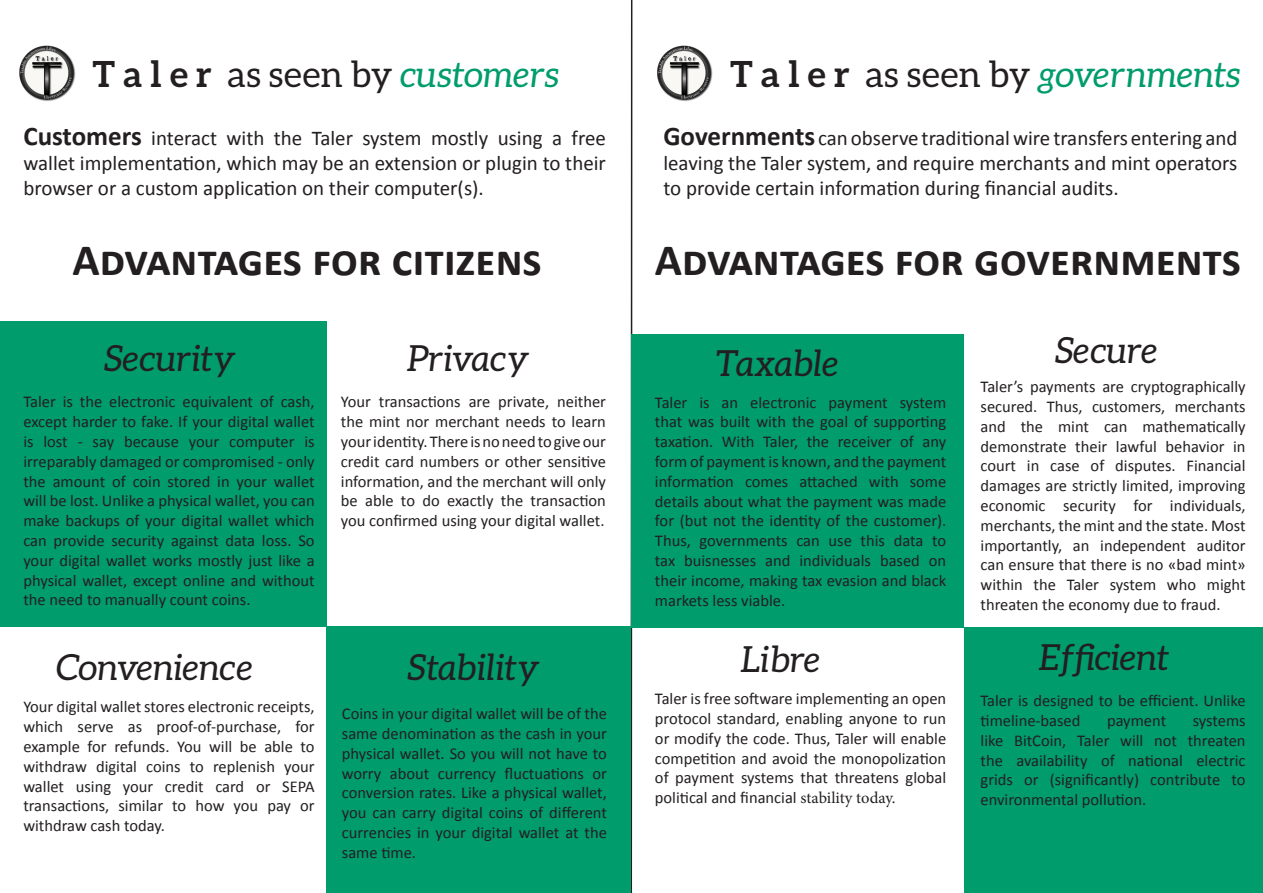
<style>
.page{position:relative;width:1263px;height:893px;background:#fff}
.page>*{position:absolute;margin:0;border:0;box-sizing:border-box;transform-origin:0 0}
.t1{font:700 45px "Calibri";color:#231f20}
.t2{font:italic 36px "Aleo";color:#231f20}
.t3{font:italic 36px "Aleo";color:#009c6b}
.t4{font:21px/25.2px "Calibri";color:#231f20;text-align:justify}
.t5{font:16.5px/19.8px "Calibri";color:#231f20;text-align:justify}
.s1{font-weight:700;font-style:normal;color:#231f20}
.s2{font-style:normal;color:#231f20}
.s3{font-weight:700;font-size:27px}
.s4{font-family:"Minion Pro"}
</style>
<div class="page">
<svg style="left:630px;top:0;width:3px;height:893px;background:#72958a"></svg>
<img style="left:19px;top:45px;width:57px;height:56px">
<div style="left:326px;top:627px;width:304px;height:266px;background:#009c6b"></div>
<img style="left:657px;top:45px;width:56px;height:56px">
<div style="left:0;top:321px;width:326px;height:306px;background:#009c6b"></div>
<div style="left:964px;top:627px;width:299px;height:266px;background:#009c6b"></div>
<div style="left:632px;top:334px;width:332px;height:293px;background:#009c6b"></div>
<p class="t3" style="left:92px;top:53px;width:468px"><span class="s1">T a l e r</span> <span class="s2">as seen by</span> customers</p>
<p class="t4" style="left:23px;top:125px;width:584px"><span class="s3">Customers</span> interact with the Taler system mostly using a free wallet implementation, which may be an extension or plugin to their browser or a custom application on their computer(s).</p>
<p class="t4" style="left:663px;top:125px;width:576px"><span class="s3">Governments</span> can observe traditional wire transfers entering and leaving the Taler system, and require merchants and mint operators to provide certain information during financial audits.</p>
<p class="t3" style="left:730px;top:53px;width:512px"><span class="s1">T a l e r</span> <span class="s2">as seen by</span> governments</p>
<p class="t1" style="left:72px;top:231px;width:471px">Advantages for citizens</p>
<p class="t2" style="left:104px;top:338px;width:132px">Security</p>
<p class="t5" style="left:23px;top:392px;width:293px">Taler is the electronic equivalent of cash, except harder to fake. If your digital wallet is lost - say because your computer is irreparably damaged or compromised - only the amount of coin stored in your wallet will be lost. Unlike a physical wallet, you can make backups of your digital wallet which can provide security against data loss. So your digital wallet works mostly just like a physical wallet, except online and without the need to manually count coins.</p>
<p class="t2" style="left:407px;top:338px;width:123px">Privacy</p>
<p class="t5" style="left:341px;top:392px;width:267px">Your transactions are private, neither the mint nor merchant needs to learn your identity. There is no need to give our credit card numbers or other sensitive information, and the merchant will only be able to do exactly the transaction you confirmed using your digital wallet.</p>
<p class="t2" style="left:57px;top:647px;width:197px">Convenience</p>
<p class="t2" style="left:407px;top:647px;width:133px">Stability</p>
<p class="t5" style="left:23px;top:697px;width:293px">Your digital wallet stores electronic receipts, which serve as proof-of-purchase, for example for refunds. You will be able to withdraw digital coins to replenish your wallet using your credit card or SEPA transactions, similar to how you pay or withdraw cash today.</p>
<p class="t5" style="left:342px;top:704px;width:267px">Coins in your digital wallet will be of the same denomination as the cash in your physical wallet. So you will not have to worry about currency fluctuations or conversion rates. Like a physical wallet, you can carry digital coins of different currencies in your digital wallet at the same time.</p>
<p class="t1" style="left:655px;top:231px;width:588px">Advantages for governments</p>
<p class="t2" style="left:716px;top:343px;width:123px">Taxable</p>
<p class="t5" style="left:655px;top:392px;width:293px">Taler is an electronic payment system that was built with the goal of supporting taxation. With Taler, the receiver of any form of payment is known, and the payment information comes attached with some details about what the payment was made for (but not the identity of the customer).<br>Thus, governments can use this data to tax buisnesses and individuals based on their income, making tax evasion and black markets less viable.</p>
<p class="t2" style="left:1055px;top:330px;width:104px">Secure</p>
<p class="t5" style="left:980px;top:377px;width:267px">Taler’s payments are cryptographically secured. Thus, customers, merchants and the mint can mathematically demonstrate their lawful behavior in court in case of disputes. Financial damages are strictly limited, improving economic security for individuals, merchants, the mint and the state. Most importantly, an independent auditor can ensure that there is no «bad mint» within the Taler system who might threaten the economy due to fraud.</p>
<p class="t2" style="left:741px;top:639px;width:80px">Libre</p>
<p class="t2" style="left:1039px;top:637px;width:131px">Efficient</p>
<p class="t5" style="left:655px;top:689px;width:293px">Taler is free software implementing an open protocol standard, enabling anyone to run or modify the code. Thus, Taler will enable competition and avoid the monopolization of payment systems that threatens global political and financial <span class="s4">stability today.</span></p>
<p class="t5" style="left:980px;top:691px;width:267px">Taler is designed to be efficient. Unlike timeline-based</p>
<p class="t5" style="left:980px;top:711px;width:267px;text-indent:212px">systems like BitCoin, Taler will not threaten the availability of national electric grids or (significantly) contribute to environmental pollution.</p>
<p class="t5" style="left:1107px;top:711px;width:61px">payment</p>
</div>
